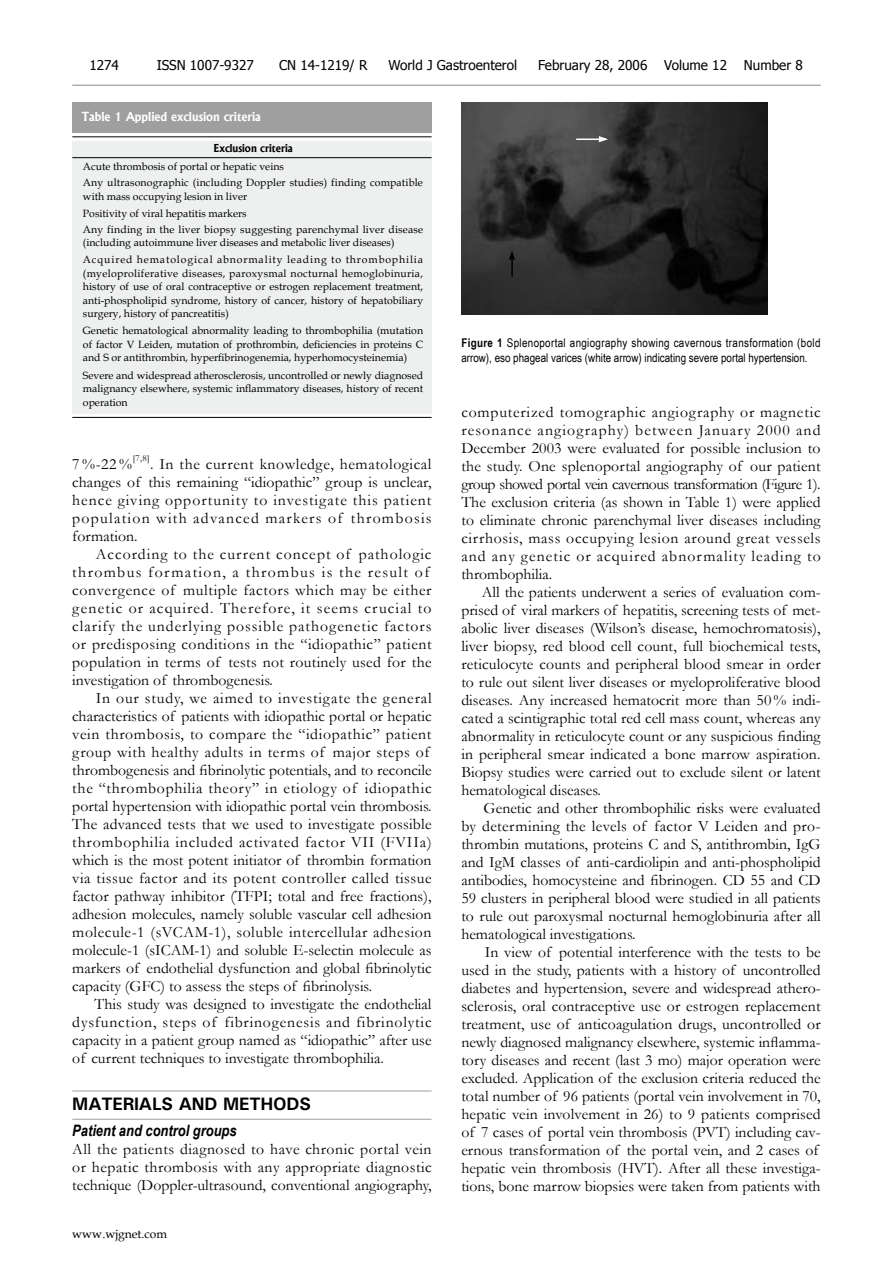
<style>
.page{position:relative;width:893px;height:1263px;background:#fff}
.page>*{position:absolute;margin:0;border:0;box-sizing:border-box;transform-origin:0 0}
.t1{font:700 18px "Univers";letter-spacing:-.01em;color:#000}
.t2{font:15.75px/18px "Garamond";color:#000;text-align:justify}
.t3{font:15.75px/18px "Garamond";letter-spacing:.06em;color:#000}
.t4{font:italic 700 15.75px "Arial Narrow";color:#000}
.t5{font:13.5px "Tahoma";color:#000}
.t6{font:12px/15px "Arial Narrow";color:#000}
.t7{font:700 12px "Albertus";color:#fff}
.t8{font:12px "Book Antiqua";color:#000}
.t9{font:10.5px/13.5px "Book Antiqua";color:#000}
.t10{font:700 10.5px "Albertus";color:#000}
.t11{font:9.15px "Garamond";color:#000}
.s1{font-weight:700}
</style>
<div class="page">
<hr style="left:72px;top:85px;width:749px;height:1px;background:#898989">
<div style="left:72px;top:102px;width:360px;height:30px;background:#9f9fa0"></div>
<div style="left:72px;top:141px;width:360px;height:273px;background:#eeefef"></div>
<hr style="left:72px;top:136px;width:360px;height:1px;background:#000">
<hr style="left:72px;top:157px;width:360px;height:1px;background:#000">
<hr style="left:72px;top:417px;width:360px;height:1px;background:#000">
<img style="left:461px;top:102px;width:306px;height:213px">
<svg style="left:576px;top:135px;width:32px;height:8px"></svg>
<svg style="left:508px;top:251px;width:8px;height:26px"></svg>
<hr style="left:72px;top:1091px;width:360px;height:1px;background:#9f9fa0">
<hr style="left:72px;top:1119px;width:360px;height:1px;background:#9f9fa0">
<p class="t5" style="left:89px;top:56px;width:31px">1274</p>
<p class="t5" style="left:157px;top:56px;width:98px">ISSN 1007-9327</p>
<p class="t5" style="left:279px;top:56px;width:90px">CN 14-1219/ R</p>
<p class="t5" style="left:389px;top:56px;width:130px">World J Gastroenterol</p>
<p class="t5" style="left:538px;top:56px;width:111px">February 28, 2006</p>
<p class="t5" style="left:664px;top:56px;width:64px">Volume 12</p>
<p class="t5" style="left:744px;top:56px;width:60px">Number 8</p>
<p class="t7" style="left:82px;top:109px;width:180px">Table 1 Applied exclusion criteria</p>
<p class="t10" style="left:213px;top:142px;width:81px">Exclusion criteria</p>
<p class="t9" style="left:83px;top:158px;width:341px;line-height:16.4px">Acute thrombosis of portal or hepatic veins<br>Any ultrasonographic (including Doppler studies) finding compatible</p>
<p class="t9" style="left:83px;top:187px;width:342px;line-height:16.6px">with mass occupying lesion in liver<br>Positivity of viral hepatitis markers<br>Any finding in the liver biopsy suggesting parenchymal liver disease</p>
<p class="t9" style="left:83px;top:234px;width:342px;line-height:17.1px">(including autoimmune liver diseases and metabolic liver diseases)<br>Acquired hematological abnormality leading to thrombophilia</p>
<p class="t9" style="left:83px;top:266px;width:342px;text-align:justify">(myeloproliferative diseases, paroxysmal nocturnal hemoglobinuria, history of use of oral contraceptive or estrogen replacement treatment, anti-phospholipid syndrome, history of cancer, history of hepatobiliary surgery, history of pancreatitis)</p>
<p class="t9" style="left:83px;top:324px;width:342px;text-align:justify">Genetic hematological abnormality leading to thrombophilia (mutation of factor V Leiden, mutation of prothrombin, deficiencies in proteins C and S or antithrombin, hyperfibrinogenemia, hyperhomocysteinemia)</p>
<p class="t9" style="left:83px;top:368px;width:342px;text-align:justify">Severe and widespread atherosclerosis, uncontrolled or newly diagnosed malignancy elsewhere, systemic inflammatory diseases, history of recent operation</p>
<p class="t2" style="left:72px;top:455px;width:61px">7 %-22 %</p>
<p class="t11" style="left:133px;top:452px;width:18px">[7,8]</p>
<p class="t2" style="left:72px;top:455px;width:361px;text-indent:78px">. In the current knowledge, hematological changes of this remaining “idiopathic” group is unclear, hence giving opportunity to investigate this patient population with advanced markers of thrombosis formation.</p>
<p class="t3" style="left:72px;top:545px;width:361px;text-indent:24px">According to the current concept of pathologic thrombus formation, a thrombus is the result of convergence of multiple factors which may be either genetic or acquired. Therefore, it seems crucial to clarify the underlying possible pathogenetic factors or predisposing conditions in the “idiopathic” patient population in terms of tests not routinely used for the investigation of thrombogenesis.</p>
<p class="t2" style="left:72px;top:689px;width:361px;text-align:left;text-indent:24px">In our study, we aimed to investigate the general characteristics of patients with idiopathic portal or hepatic vein thrombosis, to compare the “idiopathic” patient group with healthy adults in terms of major steps of thrombogenesis and fibrinolytic potentials, and to reconcile the “thrombophilia theory” in etiology of idiopathic portal hypertension with idiopathic portal vein thrombosis.<br>The advanced tests that we used to investigate possible thrombophilia included activated factor VII (FVIIa) which is the most potent initiator of thrombin formation via tissue factor and its potent controller called tissue factor pathway inhibitor (TFPI; total and free fractions), adhesion molecules, namely soluble vascular cell adhesion molecule-1 (sVCAM-1), soluble intercellular adhesion molecule-1 (sICAM-1) and soluble E-selectin molecule as markers of endothelial dysfunction and global fibrinolytic capacity (GFC) to assess the steps of fibrinolysis.</p>
<p class="t2" style="left:72px;top:995px;width:361px;text-indent:22px">This study was designed to investigate the endothelial dysfunction, steps of fibrinogenesis and fibrinolytic capacity in a patient group named as “idiopathic” after use of current techniques to investigate thrombophilia.</p>
<p class="t1" style="left:72px;top:1093px;width:240px">MATERIALS AND METHODS</p>
<p class="t4" style="left:72px;top:1118px;width:166px">Patient and control groups</p>
<p class="t2" style="left:72px;top:1139px;width:361px">All the patients diagnosed to have chronic portal vein or hepatic thrombosis with any appropriate diagnostic technique (Doppler-ultrasound, conventional angiography,</p>
<p class="t8" style="left:72px;top:1225px;width:96px">www.wjgnet.com</p>
<p class="t6" style="left:461px;top:334px;width:361px"><span class="s1">Figure 1</span> Splenoportal angiography showing cavernous transformation (bold arrow), eso phageal varices (white arrow) indicating severe portal hypertension.</p>
<p class="t2" style="left:461px;top:402px;width:361px">computerized tomographic angiography or magnetic resonance angiography) between January 2000 and December 2003 were evaluated for possible inclusion to the study. One splenoportal angiography of our patient group showed portal vein cavernous transformation (Figure 1).<br>The exclusion criteria (as shown in Table 1) were applied to eliminate chronic parenchymal liver diseases including cirrhosis, mass occupying lesion around great vessels and any genetic or acquired abnormality leading to thrombophilia.</p>
<p class="t2" style="left:461px;top:582px;width:361px;text-indent:20px">All the patients underwent a series of evaluation com&shy;prised of viral markers of hepatitis, screening tests of met&shy;abolic liver diseases (Wilson’s disease, hemochromatosis), liver biopsy, red blood cell count, full biochemical tests, reticulocyte counts and peripheral blood smear in order to rule out silent liver diseases or myeloproliferative blood diseases. Any increased hematocrit more than 50% indi&shy;cated a scintigraphic total red cell mass count, whereas any abnormality in reticulocyte count or any suspicious finding in peripheral smear indicated a bone marrow aspiration.<br>Biopsy studies were carried out to exclude silent or latent hematological diseases.</p>
<p class="t2" style="left:461px;top:798px;width:361px;text-indent:22px">Genetic and other thrombophilic risks were evaluated by determining the levels of factor V Leiden and pro&shy;thrombin mutations, proteins C and S, antithrombin, IgG and IgM classes of anti-cardiolipin and anti-phospholipid antibodies, homocysteine and fibrinogen. CD 55 and CD 59 clusters in peripheral blood were studied in all patients to rule out paroxysmal nocturnal hemoglobinuria after all hematological investigations.</p>
<p class="t2" style="left:461px;top:942px;width:361px;text-align:left;text-indent:23px">In view of potential interference with the tests to be used in the study, patients with a history of uncontrolled diabetes and hypertension, severe and widespread athero&shy;sclerosis, oral contraceptive use or estrogen replacement treatment, use of anticoagulation drugs, uncontrolled or newly diagnosed malignancy elsewhere, systemic inflamma&shy;tory diseases and recent (last 3 mo) major operation were excluded. Application of the exclusion criteria reduced the total number of 96 patients (portal vein involvement in 70, hepatic vein involvement in 26) to 9 patients comprised of 7 cases of portal vein thrombosis (PVT) including cav&shy;ernous transformation of the portal vein, and 2 cases of hepatic vein thrombosis (HVT). After all these investiga&shy;tions, bone marrow biopsies were taken from patients with</p>
</div>
